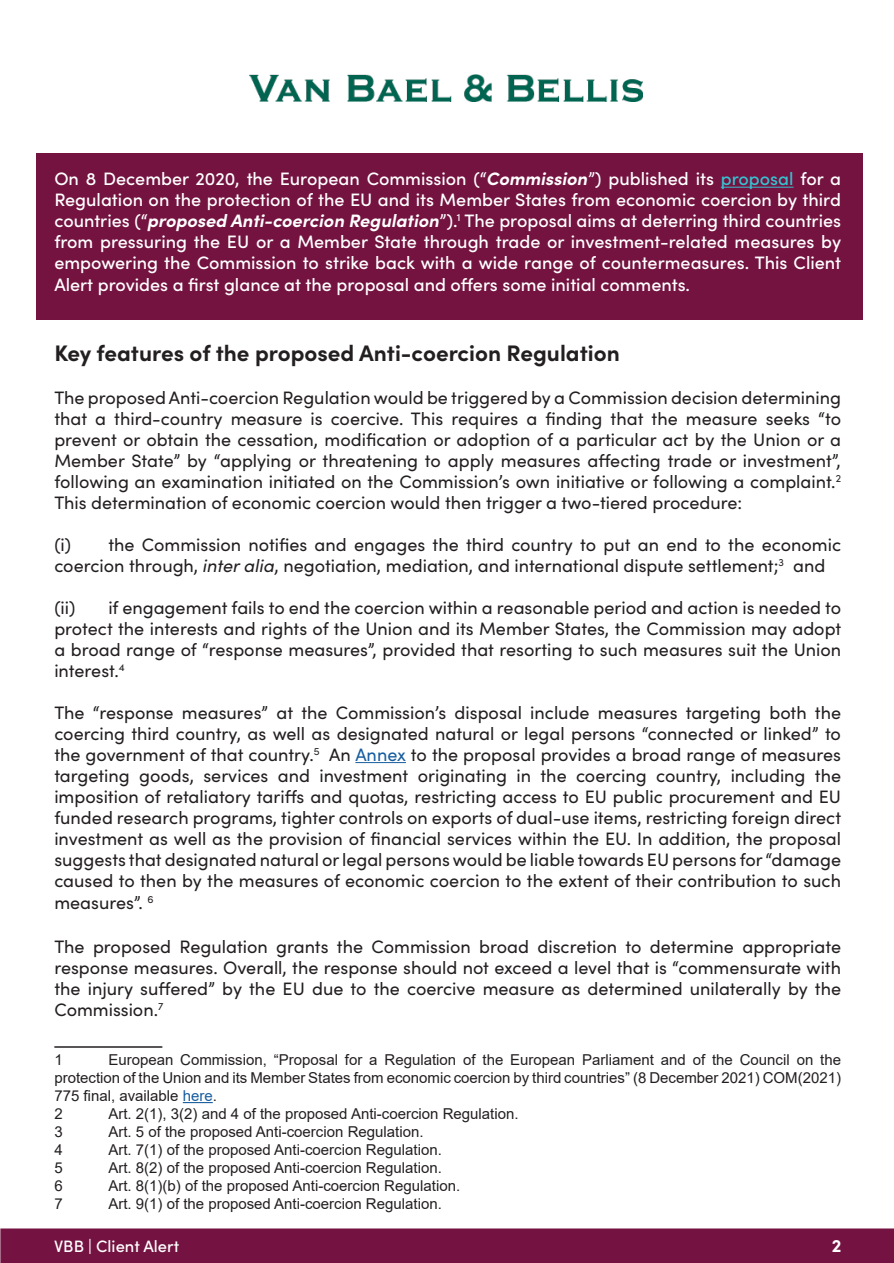
<style>
.page{position:relative;width:894px;height:1263px;background:#fff}
.page>*{position:absolute;margin:0;border:0;box-sizing:border-box;transform-origin:0 0}
.t1{font:700 22.5px "Sofia Pro";color:#231f20}
.t2{font:18px/21px "Sofia Pro";color:#231f20;text-align:justify}
.t3{font:500 18px/21.1px "Sofia Pro";color:#fff;text-align:justify}
.t4{font:700 18px "Sofia Pro";color:#fff}
.t5{font:500 16.5px "Sofia Pro";color:#fff}
.t6{font:15px/18px "Arial";color:#231f20;text-align:justify}
.s1{font-weight:700;font-style:italic}
.s2{color:#37c1ce}
.s3{font-style:italic}
.s4{color:#175d9e}
</style>
<div class="page">
<div style="left:0;top:1228px;width:894px;height:35px;background:#741241;border:2px solid #741241"></div>
<div style="left:36px;top:153px;width:826px;height:167px;background:#741240"></div>
<img style="left:250px;top:74px;width:393px;height:27px">
<hr style="left:721px;top:187px;width:73px;height:1px;background:#37c1ce">
<hr style="left:355px;top:762px;width:51px;height:1px;background:#175d9e">
<hr style="left:54px;top:1046px;width:108px;height:2px;background:#231f20">
<hr style="left:183px;top:1102px;width:30px;height:1px;background:#175d9e">
<p class="t3" style="left:54px;top:167px;width:788px">On 8 December 2020, the European Commission (“<span class="s1">Commission</span>”) published its <span class="s2">proposal</span> for a Regulation on the protection of the EU and its Member States from economic coercion by third countries (“<span class="s1">proposed Anti-coercion Regulation</span>”).<sup>1</sup> The proposal aims at deterring third countries from pressuring the EU or a Member State through trade or investment-related measures by empowering the Commission to strike back with a wide range of countermeasures. This Client Alert provides a first glance at the proposal and offers some initial comments.</p>
<p class="t1" style="left:54px;top:336px;width:567px">Key features of the proposed Anti-coercion Regulation</p>
<p class="t2" style="left:54px;top:386px;width:788px">The proposed Anti-coercion Regulation would be triggered by a Commission decision determining that a third-country measure is coercive. This requires a finding that the measure seeks “to prevent or obtain the cessation, modification or adoption of a particular act by the Union or a Member State” by “applying or threatening to apply measures affecting trade or investment”, following an examination initiated on the Commission’s own initiative or following a complaint.<sup>2<br></sup>This determination of economic coercion would then trigger a two-tiered procedure:</p>
<p class="t2" style="left:54px;top:533px;width:788px">(i) the Commission notifies and engages the third country to put an end to the economic coercion through, <span class="s3">inter alia</span>, negotiation, mediation, and international dispute settlement;<sup>3</sup> and</p>
<p class="t2" style="left:54px;top:596px;width:788px">(ii) if engagement fails to end the coercion within a reasonable period and action is needed to protect the interests and rights of the Union and its Member States, the Commission may adopt a broad range of “response measures”, provided that resorting to such measures suit the Union interest.<sup>4</sup></p>
<p class="t2" style="left:54px;top:701px;width:788px">The “response measures” at the Commission’s disposal include measures targeting both the coercing third country, as well as designated natural or legal persons “connected or linked” to the government of that country.<sup>5</sup> An <span class="s4">Annex</span> to the proposal provides a broad range of measures targeting goods, services and investment originating in the coercing country, including the imposition of retaliatory tariffs and quotas, restricting access to EU public procurement and EU funded research programs, tighter controls on exports of dual-use items, restricting foreign direct investment as well as the provision of financial services within the EU. In addition, the proposal suggests that designated natural or legal persons would be liable towards EU persons for “damage caused to then by the measures of economic coercion to the extent of their contribution to such measures”. <sup>6</sup></p>
<p class="t2" style="left:54px;top:935px;width:788px">The proposed Regulation grants the Commission broad discretion to determine appropriate response measures. Overall, the response should not exceed a level that is “commensurate with the injury suffered” by the EU due to the coercive measure as determined unilaterally by the Commission.<sup>7</sup></p>
<p class="t6" style="left:54px;top:1051px;width:10px">1</p>
<p class="t6" style="left:54px;top:1051px;width:788px;text-indent:54px">European Commission, “Proposal for a Regulation of the European Parliament and of the Council on the protection of the Union and its Member States from economic coercion by third countries” (8 December 2021) COM(2021)<br>775 final, available <span class="s4">here</span>.</p>
<p class="t6" style="left:54px;top:1105px;width:10px">2</p>
<p class="t6" style="left:108px;top:1105px;width:412px">Art. 2(1), 3(2) and 4 of the proposed Anti-coercion Regulation.</p>
<p class="t6" style="left:54px;top:1123px;width:10px">3</p>
<p class="t6" style="left:108px;top:1123px;width:317px">Art. 5 of the proposed Anti-coercion Regulation.</p>
<p class="t6" style="left:54px;top:1141px;width:10px">4</p>
<p class="t6" style="left:108px;top:1141px;width:335px">Art. 7(1) of the proposed Anti-coercion Regulation.</p>
<p class="t6" style="left:54px;top:1159px;width:10px">5</p>
<p class="t6" style="left:108px;top:1159px;width:335px">Art. 8(2) of the proposed Anti-coercion Regulation.</p>
<p class="t6" style="left:54px;top:1177px;width:10px">6</p>
<p class="t6" style="left:108px;top:1177px;width:353px">Art. 8(1)(b) of the proposed Anti-coercion Regulation.</p>
<p class="t6" style="left:54px;top:1195px;width:10px">7</p>
<p class="t6" style="left:108px;top:1195px;width:335px">Art. 9(1) of the proposed Anti-coercion Regulation.</p>
<p class="t5" style="left:54px;top:1234px;width:127px">VBB | Client Alert</p>
<p class="t4" style="left:832px;top:1232px;width:11px">2</p>
</div>
